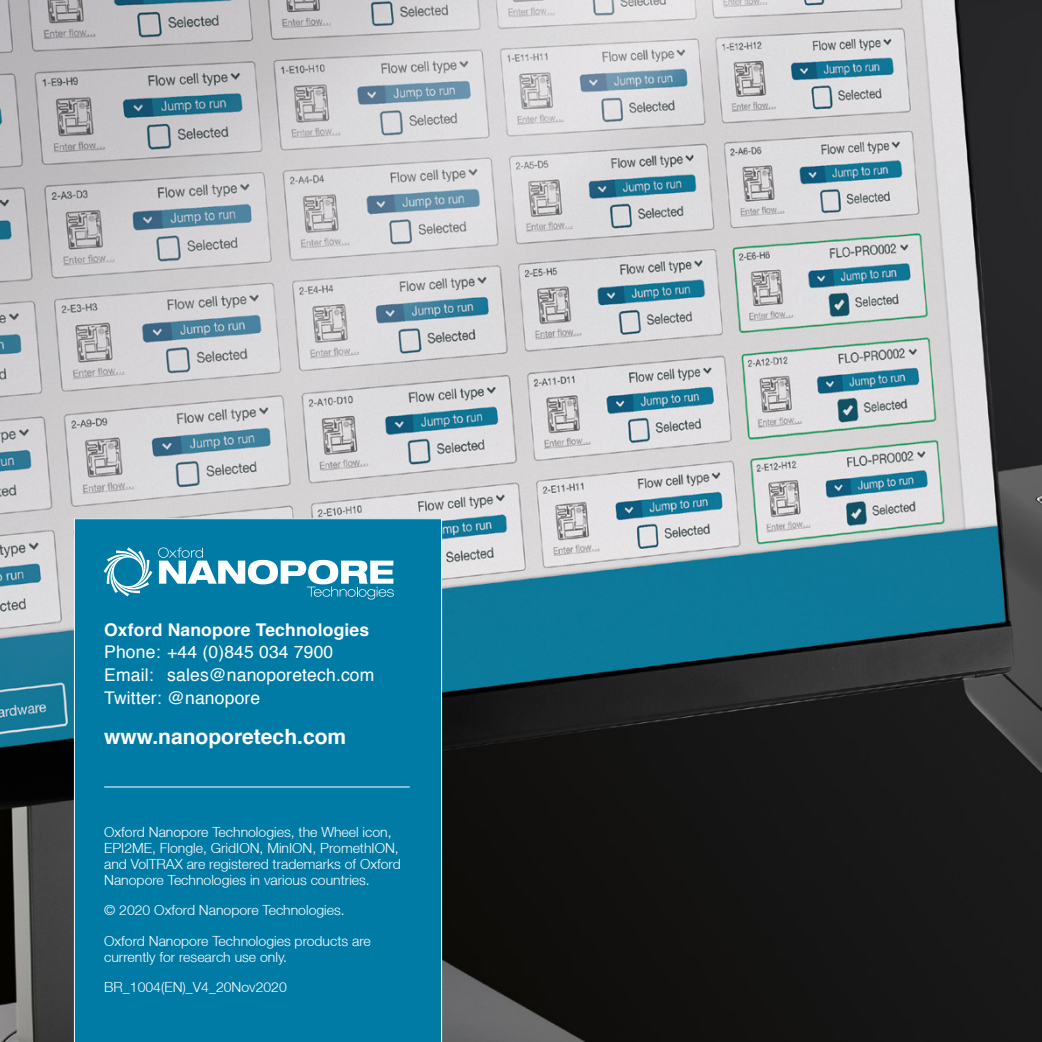
<style>
.page{position:relative;width:1042px;height:1042px;background:#fff}
.page>*{position:absolute;margin:0;border:0;box-sizing:border-box;transform-origin:0 0}
.t1{font:700 21px "Helvetica";color:#fff}
.t2{font:17.5px/22.8px "Helvetica";letter-spacing:.01em;color:#fff}
.t3{font:700 17.5px "Helvetica";letter-spacing:.01em;color:#fff}
.t4{font:300 14px/15.8px "Helvetica 45";color:#fff}
</style>
<div class="page">
<img style="left:0;top:0;width:1042px;height:1042px">
<div style="left:74px;top:518px;width:368px;height:524px;background:#007ba6"></div>
<svg style="left:158px;top:547px;width:236px;height:52px"></svg>
<svg style="left:104px;top:547px;width:48px;height:49px"></svg>
<hr style="left:104px;top:786px;width:306px;height:1px;background:#fff">
<p class="t3" style="left:104px;top:615px;width:267px">Oxford Nanopore Technologies</p>
<p class="t2" style="left:104px;top:641px;width:272px">Phone: +44 (0)845 034 7900<br>Email: sales@nanoporetech.com<br>Twitter: @nanopore</p>
<h1 class="t1" style="left:104px;top:720px;width:243px">www.nanoporetech.com</h1>
<p class="t4" style="left:104px;top:824px;width:298px">Oxford Nanopore Technologies, the Wheel icon, EPI2ME, Flongle, GridION, MinION, PromethION, and VolTRAX are registered trademarks of Oxford Nanopore Technologies in various countries.</p>
<p class="t4" style="left:104px;top:895px;width:268px;line-height:30.6px">© 2020 Oxford Nanopore Technologies.<br>Oxford Nanopore Technologies products are</p>
<p class="t4" style="left:104px;top:941px;width:184px;line-height:30.6px">currently for research use only.<br>BR_1004(EN)_V4_20Nov2020</p>
</div>
